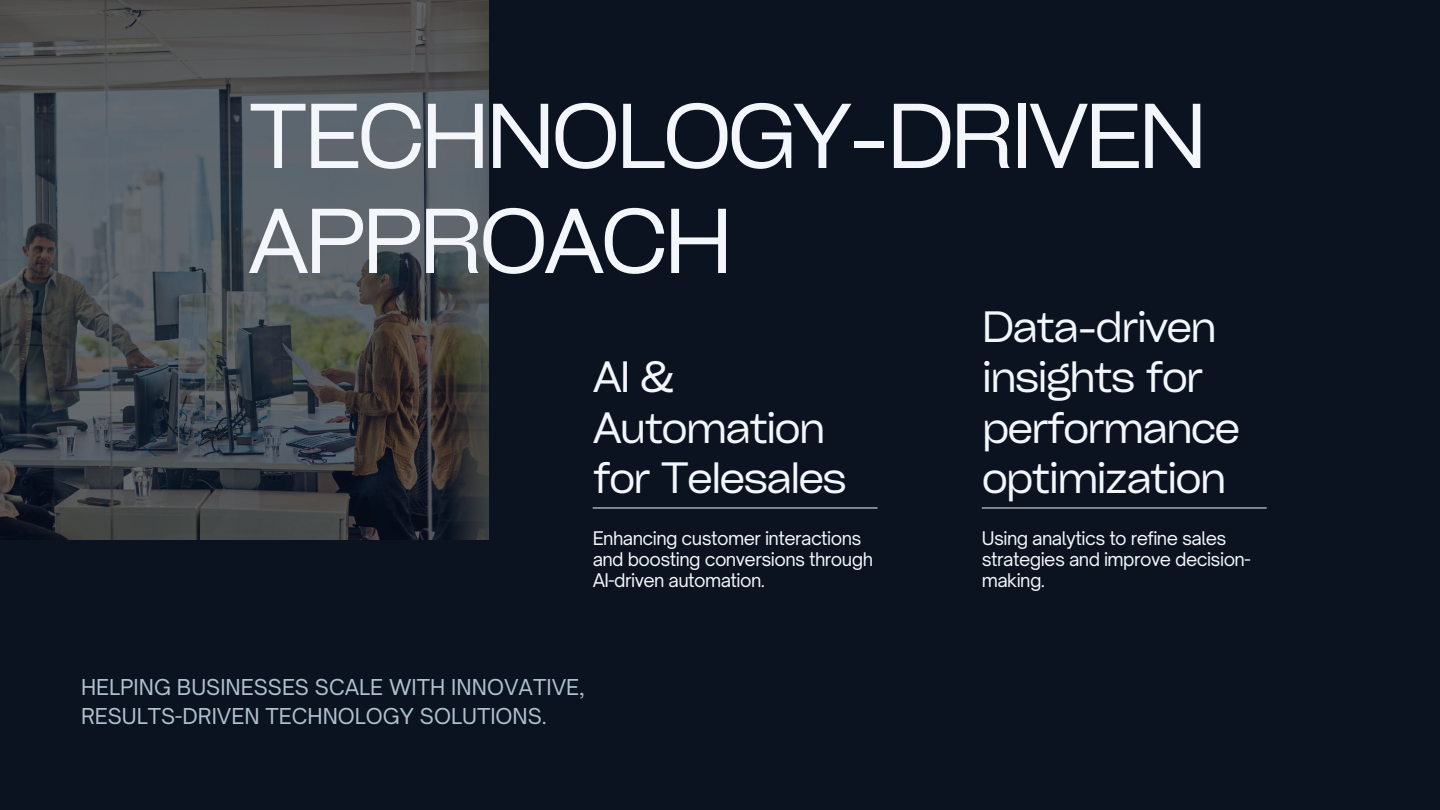
<style>
.page{position:relative;width:1440px;height:810px;background:#0b1320}
.page>*{position:absolute;margin:0;border:0;box-sizing:border-box;transform-origin:0 0}
.t1{font:88px/105px "Cy Grotesk Key";letter-spacing:-.05em;color:#f3f6fa}
.t2{font:42px/50.2px "Cy Grotesk Key";letter-spacing:-.05em;color:#f3f6fa}
.t3{font:21px/29.2px "Open Sauce One";color:#afc1d0}
.t4{font:18px/21px "Open Sauce One";letter-spacing:-.03em;color:#f3f6fa}
</style>
<div class="page">
<img style="left:0;top:0;width:489px;height:539px">
<hr style="left:593px;top:508px;width:285px;height:1px;background:#f3f6fa">
<hr style="left:982px;top:508px;width:285px;height:1px;background:#f3f6fa">
<h2 class="t1" style="left:248px;top:80px;width:961px">TECHNOLOGY-DRIVEN<br>APPROACH</h2>
<h2 class="t2" style="left:593px;top:350px;width:256px">AI &amp;<br>Automation for Telesales</h2>
<h1 class="t4" style="left:593px;top:528px;width:282px">Enhancing customer interactions and boosting conversions through<br>AI-driven automation.</h1>
<p class="t3" style="left:81px;top:672px;width:505px">HELPING BUSINESSES SCALE WITH INNOVATIVE,<br>RESULTS-DRIVEN TECHNOLOGY SOLUTIONS.</p>
<p class="t2" style="left:982px;top:300px;width:260px">Data-driven insights for performance optimization</p>
<p class="t4" style="left:982px;top:528px;width:270px">Using analytics to refine sales strategies and improve decision&shy;making.</p>
</div>
